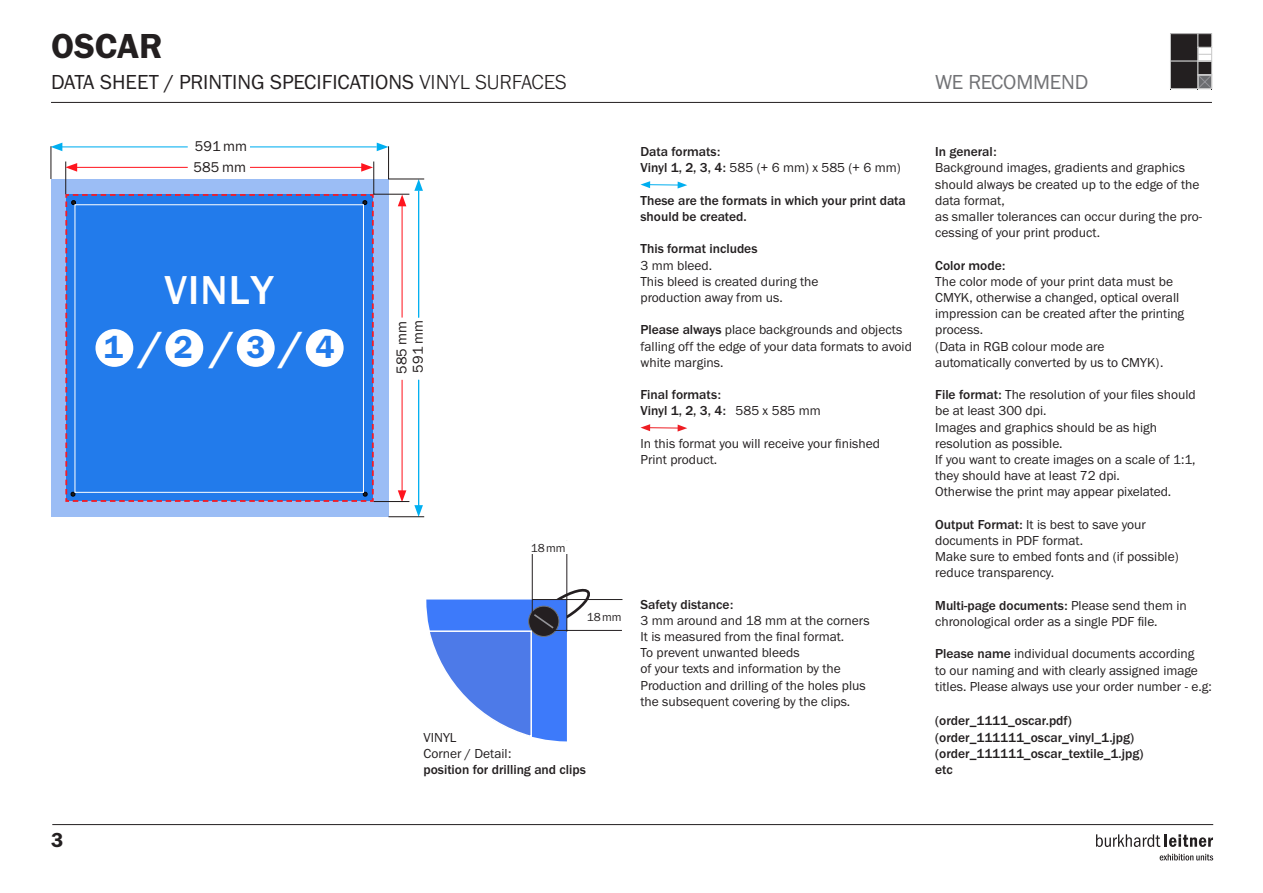
<style>
.page{position:relative;width:1263px;height:893px;background:#fff}
.page>*{position:absolute;margin:0;border:0;box-sizing:border-box;transform-origin:0 0}
.t1{font:500 41.85px "Franklin Gothic URW";letter-spacing:.025em;color:#fff}
.t2{font:36px "Franklin Gothic URW Dem";letter-spacing:-.005em;color:#231f20}
.t3{font:32.7px "Franklin Gothic URW Dem";color:#227beb}
.t4{font:21px "Franklin Gothic URW Boo";color:#231f20}
.t5{font:21px "Franklin Gothic URW Boo";letter-spacing:-.01em;color:#717275}
.t6{font:21px "Franklin Gothic URW Dem";color:#231f20}
.t7{font:14.7px/20.4px "Franklin Gothic URW Boo";color:#1e1919}
.t8{font:13.5px/16.2px "Franklin Gothic URW Boo";color:#231f20}
.t9{font:500 13.5px/16.2px "Franklin Gothic URW";color:#231f20}
.t10{font:12px "Franklin Gothic URW Boo";color:#231f20}
.s1{font-family:"Franklin Gothic URW";font-weight:300}
.s2{font-size:43.8px;color:#fff}
.s3{font-family:"Franklin Gothic URW";font-weight:500}
.s4{font-family:"Franklin Gothic URW Boo";font-weight:400}
</style>
<div class="page">
<hr style="left:51px;top:102px;width:1161px;height:1px;background:#231f20">
<hr style="left:52px;top:824px;width:1161px;height:1px;background:#231f20">
<svg style="left:1096px;top:834px;width:117px;height:13px"></svg>
<svg style="left:1160px;top:854px;width:53px;height:6px"></svg>
<hr style="left:532px;top:599px;width:90px;height:1px;background:#241f21">
<hr style="left:533px;top:630px;width:89px;height:1px;background:#241f21">
<hr style="left:532px;top:541px;width:1px;height:89px;background:#241f21">
<hr style="left:567px;top:541px;width:1px;height:91px;background:#241f21">
<svg style="left:426px;top:584px;width:165px;height:157px"></svg>
<hr style="left:648px;top:184px;width:32px;height:1px;background:#00aeef">
<svg style="left:640px;top:181px;width:10px;height:7px"></svg>
<svg style="left:678px;top:182px;width:9px;height:7px"></svg>
<hr style="left:648px;top:427px;width:32px;height:1px;background:#ee1d23">
<svg style="left:640px;top:424px;width:10px;height:7px"></svg>
<svg style="left:678px;top:425px;width:9px;height:7px"></svg>
<div style="left:528px;top:541px;width:40px;height:13px;background:#fff"></div>
<div style="left:584px;top:611px;width:40px;height:13px;background:#fff"></div>
<svg style="left:51px;top:143px;width:374px;height:374px"></svg>
<hr style="left:250px;top:146px;width:127px;height:1px;background:#00aff1">
<hr style="left:61px;top:146px;width:127px;height:1px;background:#00aff1">
<hr style="left:250px;top:167px;width:118px;height:1px;background:#ff151e">
<hr style="left:70px;top:167px;width:118px;height:1px;background:#ff151e">
<div style="left:95px;top:329px;width:38px;height:38px;background:#fff;border-radius:50%"></div>
<div style="left:165px;top:329px;width:38px;height:38px;background:#fff;border-radius:50%"></div>
<div style="left:237px;top:329px;width:38px;height:38px;background:#fff;border-radius:50%"></div>
<div style="left:306px;top:329px;width:38px;height:38px;background:#fff;border-radius:50%"></div>
<div style="left:1170px;top:34px;width:28px;height:27px;background:#231f20"></div>
<div style="left:1170px;top:33px;width:28px;height:28px;border:1px solid #c7c7c7"></div>
<div style="left:1170px;top:61px;width:28px;height:28px;background:#231f20"></div>
<div style="left:1170px;top:61px;width:28px;height:28px;border:1px solid #c7c7c7"></div>
<svg style="left:1197px;top:33px;width:15px;height:57px"></svg>
<p class="t2" style="left:51px;top:24px;width:113px">OSCAR</p>
<h3 class="t4" style="left:51px;top:69px;width:517px">DATA SHEET / PRINTING SPECIFICATIONS <span class="s1">VINYL SURFACES</span></h3>
<h3 class="t5" style="left:935px;top:69px;width:155px">WE RECOMMEND</h3>
<h3 class="t6" style="left:51px;top:827px;width:14px">3</h3>
<p class="t7" style="left:193px;top:136px;width:55px">591 mm<br>585 mm</p>
<p class="t1" style="left:165px;top:265px;width:111px">VINLY</p>
<p class="t3" style="left:104px;top:327px;width:232px">1<span class="s2">/</span>2 <span class="s2">/</span>3<span class="s2">/</span>4</p>
<p class="t7" style="left:408px;top:373px;width:54px;rotate:-90deg">591 mm</p>
<p class="t7" style="left:391px;top:374px;width:54px;rotate:-90deg">585 mm</p>
<p class="t9" style="left:640px;top:143px;width:82px">Data formats:</p>
<p class="t8" style="left:640px;top:159px;width:262px"><span class="s3">Vinyl 1, 2, 3, 4:</span> 585 (+ 6 mm) x 585 (+ 6 mm)</p>
<p class="t9" style="left:640px;top:192px;width:267px">These are the formats in which your print data should be created.</p>
<p class="t9" style="left:640px;top:240px;width:119px">This format includes</p>
<p class="t8" style="left:640px;top:257px;width:73px">3 mm bleed.</p>
<p class="t8" style="left:640px;top:273px;width:179px">This bleed is created during the</p>
<p class="t8" style="left:640px;top:289px;width:144px">production away from us.</p>
<p class="t8" style="left:640px;top:321px;width:273px"><span class="s3">Please always</span> place backgrounds and objects falling off the edge of your data formats to avoid white margins.</p>
<p class="t9" style="left:640px;top:386px;width:82px">Final formats:</p>
<p class="t9" style="left:640px;top:402px;width:182px">Vinyl 1, 2, 3, 4: <span class="s4">585 x 585 mm</span></p>
<p class="t8" style="left:640px;top:435px;width:241px">In this format you will receive your finished</p>
<p class="t8" style="left:640px;top:451px;width:78px">Print product.</p>
<p class="t10" style="left:531px;top:540px;width:36px">18 mm</p>
<p class="t10" style="left:587px;top:610px;width:36px">18 mm</p>
<p class="t8" style="left:423px;top:729px;width:89px">VINYL<br>Corner / Detail:</p>
<p class="t9" style="left:423px;top:761px;width:164px">position for drilling and clips</p>
<p class="t9" style="left:640px;top:596px;width:94px">Safety distance:</p>
<p class="t8" style="left:640px;top:612px;width:231px">3 mm around and 18 mm at the corners It is measured from the final format.<br>To prevent unwanted bleeds<br>of your texts and information by the Production and drilling of the holes plus the subsequent covering by the clips.</p>
<p class="t9" style="left:935px;top:143px;width:63px">In general:</p>
<p class="t8" style="left:935px;top:159px;width:268px">Background images, gradients and graphics should always be created up to the edge of the data format,<br>as smaller tolerances can occur during the pro&shy;cessing of your print product.</p>
<p class="t9" style="left:935px;top:257px;width:72px">Color mode:</p>
<p class="t8" style="left:935px;top:273px;width:251px">The color mode of your print data must be CMYK, otherwise a changed, optical overall impression can be created after the printing process.<br>(Data in RGB colour mode are<br>automatically converted by us to CMYK).</p>
<p class="t8" style="left:935px;top:386px;width:262px"><span class="s3">File format:</span> The resolution of your files should be at least 300 dpi.<br>Images and graphics should be as high resolution as possible.<br>If you want to create images on a scale of 1:1, they should have at least 72 dpi.<br>Otherwise the print may appear pixelated.</p>
<p class="t8" style="left:935px;top:516px;width:245px"><span class="s3">Output Format:</span> It is best to save your documents in PDF format.<br>Make sure to embed fonts and (if possible) reduce transparency.</p>
<p class="t9" style="left:935px;top:597px;width:253px">Multi-page documents: <span class="s4">Please send them in</span></p>
<p class="t8" style="left:935px;top:613px;width:224px">chronological order as a single PDF file.</p>
<p class="t8" style="left:935px;top:645px;width:278px"><span class="s3">Please name</span> individual documents according<br>to our naming and with clearly assigned image titles. Please always use your order number - e.g:</p>
<p class="t9" style="left:935px;top:712px;width:138px">(order_1111_oscar.pdf)</p>
<p class="t9" style="left:935px;top:729px;width:200px">(order_111111_oscar_vinyl_1.jpg)</p>
<p class="t9" style="left:935px;top:745px;width:210px">(order_111111_oscar_textile_1.jpg)</p>
<p class="t9" style="left:935px;top:761px;width:19px">etc</p>
</div>
